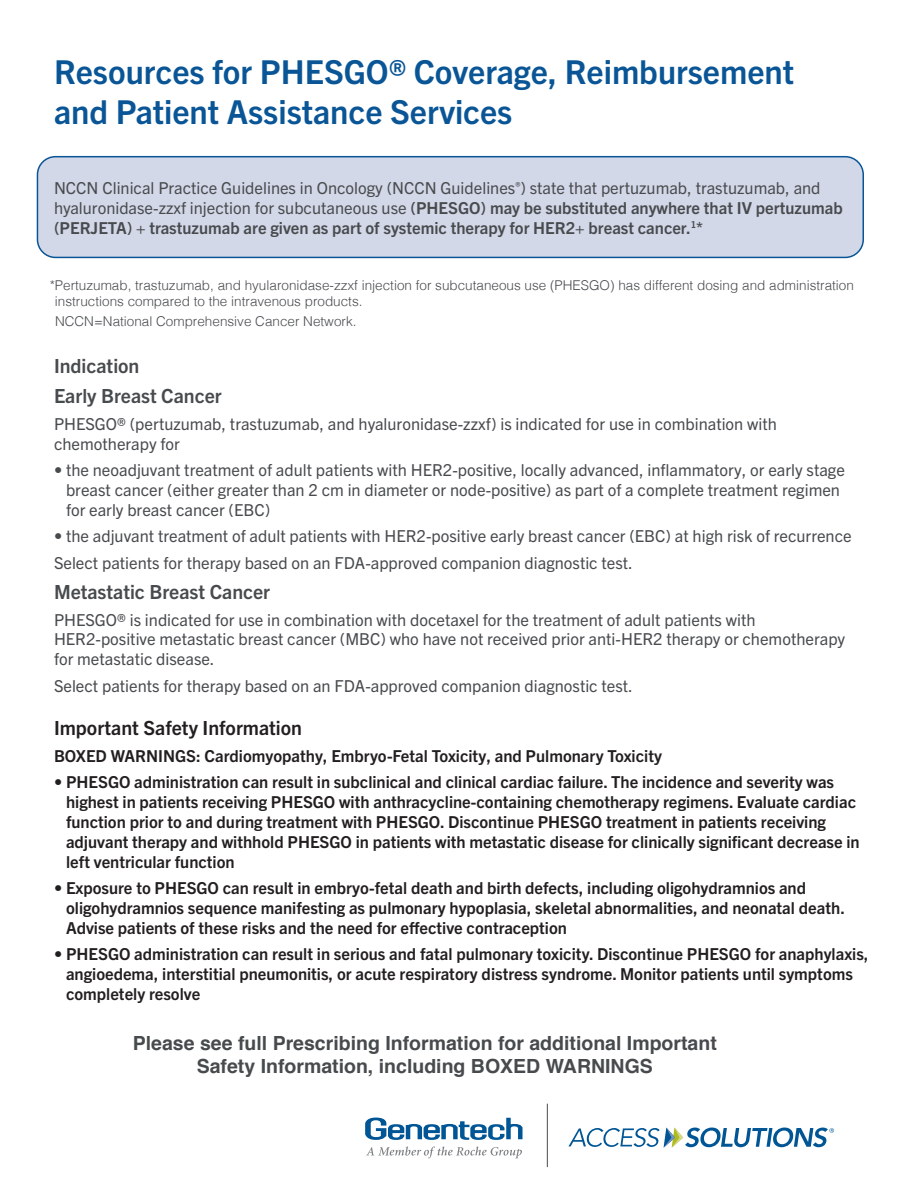
<style>
.page{position:relative;width:918px;height:1188px;background:#fff}
.page>*{position:absolute;margin:0;border:0;box-sizing:border-box;transform-origin:0 0}
.t1{font:700 33px/39.6px "Trade Gothic Next LT Pro";color:#095596}
.t2{font:700 19.5px/23.4px "Helvetica";color:#484b4e;text-align:center}
.t3{font:700 19.5px/30.2px "Trade Gothic Next LT Pro";color:#484b4e}
.t4{font:700 19.5px "Trade Gothic Next LT Pro";color:#231f20}
.t5{font:16.5px/19.8px "Trade Gothic Next LT Pro";color:#484b4e}
.t6{font:700 16.5px/19.8px "Trade Gothic Next LT Pro";color:#231f20}
.t7{font:300 13.5px/16.2px "Helvetica";color:#484b4e}
.s1{font-weight:700}
</style>
<div class="page">
<div style="left:37px;top:157px;width:826px;height:100px;background:#d3d8e8;border-radius:18px"></div>
<div style="left:37px;top:156px;width:827px;height:102px;border:2px solid #095596;border-radius:18px"></div>
<svg style="left:568px;top:1127px;width:266px;height:21px"></svg>
<svg style="left:365px;top:1118px;width:158px;height:22px"></svg>
<svg style="left:366px;top:1147px;width:156px;height:11px"></svg>
<hr style="left:547px;top:1104px;width:1px;height:63px;background:#484b4e">
<h1 class="t1" style="left:54px;top:50px;width:742px">Resources for PHESGO® Coverage, Reimbursement and Patient Assistance Services</h1>
<p class="t5" style="left:54px;top:177px;width:790px">NCCN Clinical Practice Guidelines in Oncology (NCCN Guidelines<sup>®</sup>) state that pertuzumab, trastuzumab, and hyaluronidase-zzxf injection for subcutaneous use <span class="s1">(PHESGO) may be substituted anywhere that IV pertuzumab (PERJETA) + trastuzumab are given as part of systemic therapy for HER2+ breast cancer.</span><sup>1</sup><span class="s1">*</span></p>
<p class="t7" style="left:55px;top:276px;width:801px;text-indent:-5px">*Pertuzumab, trastuzumab, and hyularonidase-zzxf injection for subcutaneous use (PHESGO) has different dosing and administration instructions compared to the intravenous products.</p>
<p class="t7" style="left:55px;top:312px;width:303px">NCCN=National Comprehensive Cancer Network.</p>
<p class="t3" style="left:54px;top:350px;width:169px">Indication<br>Early Breast Cancer</p>
<p class="t5" style="left:54px;top:413px;width:724px">PHESGO® (pertuzumab, trastuzumab, and hyaluronidase-zzxf) is indicated for use in combination with chemotherapy for</p>
<p class="t5" style="left:66px;top:459px;width:780px;text-indent:-12px">• the neoadjuvant treatment of adult patients with HER2-positive, locally advanced, inflammatory, or early stage breast cancer (either greater than 2 cm in diameter or node-positive) as part of a complete treatment regimen for early breast cancer (EBC)</p>
<p class="t5" style="left:54px;top:522px;width:799px;line-height:26.5px">• the adjuvant treatment of adult patients with HER2-positive early breast cancer (EBC) at high risk of recurrence<br>Select patients for therapy based on an FDA-approved companion diagnostic test.</p>
<p class="t3" style="left:54px;top:576px;width:218px">Metastatic Breast Cancer</p>
<p class="t5" style="left:54px;top:609px;width:793px">PHESGO® is indicated for use in combination with docetaxel for the treatment of adult patients with<br>HER2-positive metastatic breast cancer (MBC) who have not received prior anti-HER2 therapy or chemotherapy for metastatic disease.</p>
<p class="t5" style="left:54px;top:675px;width:580px">Select patients for therapy based on an FDA-approved companion diagnostic test.</p>
<p class="t4" style="left:54px;top:715px;width:250px">Important Safety Information</p>
<p class="t6" style="left:54px;top:745px;width:610px">BOXED WARNINGS: Cardiomyopathy, Embryo-Fetal Toxicity, and Pulmonary Toxicity</p>
<p class="t6" style="left:66px;top:771px;width:795px;text-indent:-12px">• PHESGO administration can result in subclinical and clinical cardiac failure. The incidence and severity was highest in patients receiving PHESGO with anthracycline-containing chemotherapy regimens. Evaluate cardiac function prior to and during treatment with PHESGO. Discontinue PHESGO treatment in patients receiving adjuvant therapy and withhold PHESGO in patients with metastatic disease for clinically significant decrease in left ventricular function</p>
<p class="t6" style="left:66px;top:877px;width:780px;text-indent:-12px">• Exposure to PHESGO can result in embryo-fetal death and birth defects, including oligohydramnios and oligohydramnios sequence manifesting as pulmonary hypoplasia, skeletal abnormalities, and neonatal death.<br>Advise patients of these risks and the need for effective contraception</p>
<p class="t6" style="left:66px;top:943px;width:804px;text-indent:-12px">• PHESGO administration can result in serious and fatal pulmonary toxicity. Discontinue PHESGO for anaphylaxis, angioedema, interstitial pneumonitis, or acute respiratory distress syndrome. Monitor patients until symptoms completely resolve</p>
<p class="t2" style="left:133px;top:1031px;width:586px">Please see full Prescribing Information for additional Important<br>Safety Information, including BOXED WARNINGS</p>
</div>
